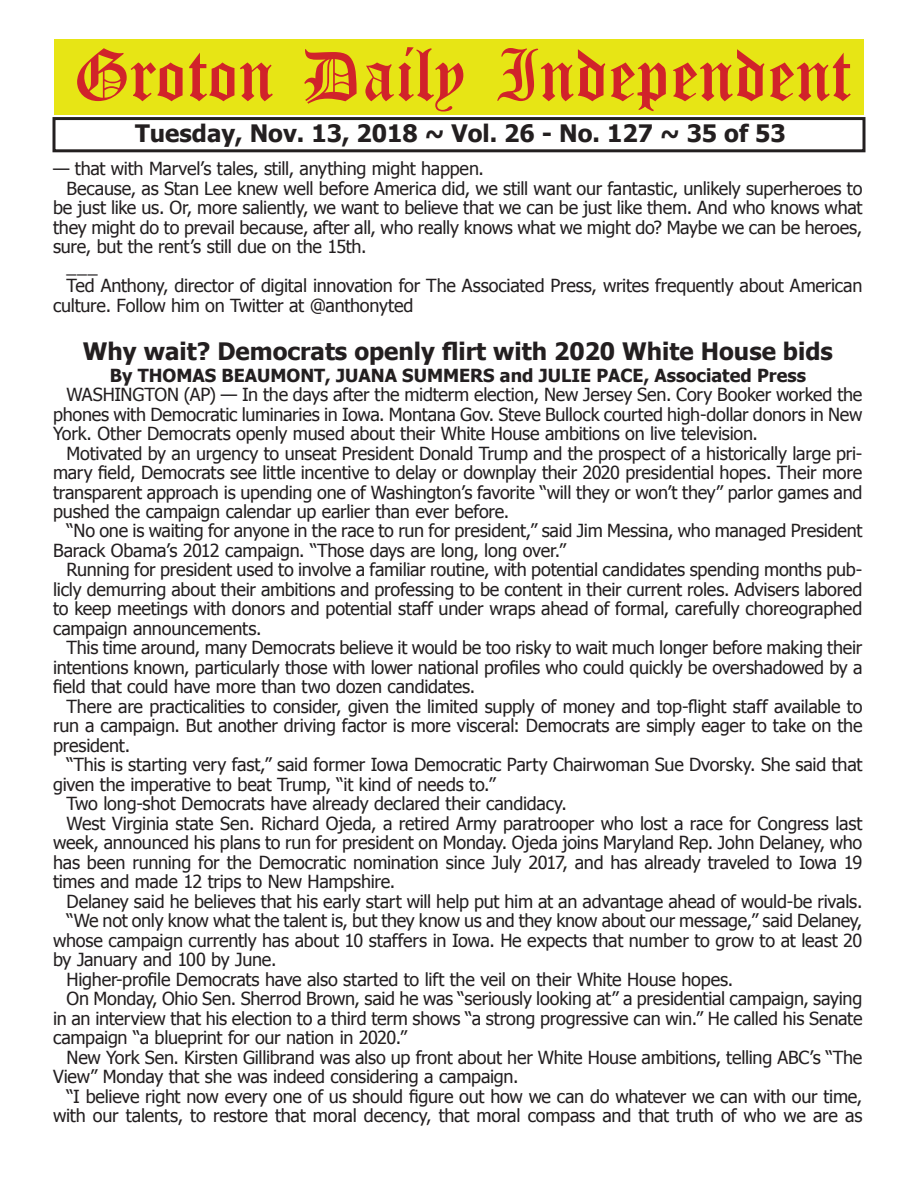
<style>
.page{position:relative;width:918px;height:1188px;background:#fff}
.page>*{position:absolute;margin:0;border:0;box-sizing:border-box;transform-origin:0 0}
.t1{font:54px "Old English Five";color:#d1232a}
.t2{font:700 24px "Tahoma";color:#231f20}
.t3{font:18px/19.5px "Tahoma";letter-spacing:-.015em;color:#231f20;text-align:justify}
.t4{font:700 18px "Tahoma";color:#231f20}
</style>
<div class="page">
<div style="left:52px;top:117px;width:814px;height:35px;border:3px solid #231f20"></div>
<div style="left:54px;top:40px;width:810px;height:75px;background:#e7e515"></div>
<h1 class="t1" style="left:73px;top:50px;width:779px">Groton Daily Independent</h1>
<h2 class="t2" style="left:135px;top:116px;width:652px">Tuesday, Nov. 13, 2018 ~ Vol. 26 - No. 127 ~ 35 of 53</h2>
<p class="t3" style="left:53px;top:158px;width:432px">— that with Marvel’s tales, still, anything might happen.</p>
<p class="t3" style="left:67px;top:178px;width:797px">Because, as Stan Lee knew well before America did, we still want our fantastic, unlikely superheroes to</p>
<p class="t3" style="left:53px;top:197px;width:811px">be just like us. Or, more saliently, we want to believe that we can be just like them. And who knows what</p>
<p class="t3" style="left:53px;top:217px;width:811px">they might do to prevail because, after all, who really knows what we might do? Maybe we can be heroes,</p>
<p class="t3" style="left:53px;top:236px;width:315px">sure, but the rent’s still due on the 15th.</p>
<p class="t3" style="left:67px;top:255px;width:33px">___</p>
<p class="t3" style="left:67px;top:275px;width:797px">Ted Anthony, director of digital innovation for The Associated Press, writes frequently about American</p>
<p class="t3" style="left:53px;top:294px;width:362px">culture. Follow him on Twitter at @anthonyted</p>
<h2 class="t2" style="left:83px;top:334px;width:751px">Why wait? Democrats openly flirt with 2020 White House bids</h2>
<p class="t4" style="left:110px;top:362px;width:698px">By THOMAS BEAUMONT, JUANA SUMMERS and JULIE PACE, Associated Press</p>
<p class="t3" style="left:53px;top:384px;width:811px;text-indent:14px">WASHINGTON (AP) — In the days after the midterm election, New Jersey Sen. Cory Booker worked the phones with Democratic luminaries in Iowa. Montana Gov. Steve Bullock courted high-dollar donors in New York. Other Democrats openly mused about their White House ambitions on live television.</p>
<p class="t3" style="left:53px;top:442px;width:811px;text-indent:14px">Motivated by an urgency to unseat President Donald Trump and the prospect of a historically large pri&shy;mary field, Democrats see little incentive to delay or downplay their 2020 presidential hopes. Their more transparent approach is upending one of Washington’s favorite “will they or won’t they” parlor games and pushed the campaign calendar up earlier than ever before.</p>
<p class="t3" style="left:53px;top:520px;width:811px;text-indent:14px">“No one is waiting for anyone in the race to run for president,” said Jim Messina, who managed President<br>Barack Obama’s 2012 campaign. “Those days are long, long over.”</p>
<p class="t3" style="left:53px;top:559px;width:811px;text-indent:14px">Running for president used to involve a familiar routine, with potential candidates spending months pub&shy;licly demurring about their ambitions and professing to be content in their current roles. Advisers labored to keep meetings with donors and potential staff under wraps ahead of formal, carefully choreographed campaign announcements.</p>
<p class="t3" style="left:53px;top:637px;width:811px;text-indent:14px">This time around, many Democrats believe it would be too risky to wait much longer before making their intentions known, particularly those with lower national profiles who could quickly be overshadowed by a field that could have more than two dozen candidates.</p>
<p class="t3" style="left:53px;top:696px;width:811px;text-indent:14px">There are practicalities to consider, given the limited supply of money and top-flight staff available to run a campaign. But another driving factor is more visceral: Democrats are simply eager to take on the president.</p>
<p class="t3" style="left:67px;top:754px;width:797px">“This is starting very fast,” said former Iowa Democratic Party Chairwoman Sue Dvorsky. She said that</p>
<p class="t3" style="left:53px;top:774px;width:444px">given the imperative to beat Trump, “it kind of needs to.”</p>
<p class="t3" style="left:67px;top:793px;width:502px">Two long-shot Democrats have already declared their candidacy.</p>
<p class="t3" style="left:67px;top:813px;width:797px">West Virginia state Sen. Richard Ojeda, a retired Army paratrooper who lost a race for Congress last</p>
<p class="t3" style="left:53px;top:832px;width:811px">week, announced his plans to run for president on Monday. Ojeda joins Maryland Rep. John Delaney, who</p>
<p class="t3" style="left:53px;top:852px;width:811px">has been running for the Democratic nomination since July 2017, and has already traveled to Iowa 19</p>
<p class="t3" style="left:53px;top:871px;width:344px">times and made 12 trips to New Hampshire.</p>
<p class="t3" style="left:67px;top:891px;width:797px">Delaney said he believes that his early start will help put him at an advantage ahead of would-be rivals.</p>
<p class="t3" style="left:67px;top:910px;width:797px">“We not only know what the talent is, but they know us and they know about our message,” said Delaney,</p>
<p class="t3" style="left:53px;top:930px;width:811px">whose campaign currently has about 10 staffers in Iowa. He expects that number to grow to at least 20</p>
<p class="t3" style="left:53px;top:949px;width:225px">by January and 100 by June.</p>
<p class="t3" style="left:67px;top:969px;width:668px">Higher-profile Democrats have also started to lift the veil on their White House hopes.</p>
<p class="t3" style="left:67px;top:988px;width:797px">On Monday, Ohio Sen. Sherrod Brown, said he was “seriously looking at” a presidential campaign, saying</p>
<p class="t3" style="left:53px;top:1008px;width:811px">in an interview that his election to a third term shows “a strong progressive can win.” He called his Senate</p>
<p class="t3" style="left:53px;top:1027px;width:355px">campaign “a blueprint for our nation in 2020.”</p>
<p class="t3" style="left:67px;top:1047px;width:797px">New York Sen. Kirsten Gillibrand was also up front about her White House ambitions, telling ABC’s “The</p>
<p class="t3" style="left:53px;top:1066px;width:467px">View” Monday that she was indeed considering a campaign.</p>
<p class="t3" style="left:67px;top:1086px;width:797px">“I believe right now every one of us should figure out how we can do whatever we can with our time,</p>
<p class="t3" style="left:53px;top:1105px;width:811px">with our talents, to restore that moral decency, that moral compass and that truth of who we are as</p>
</div>
